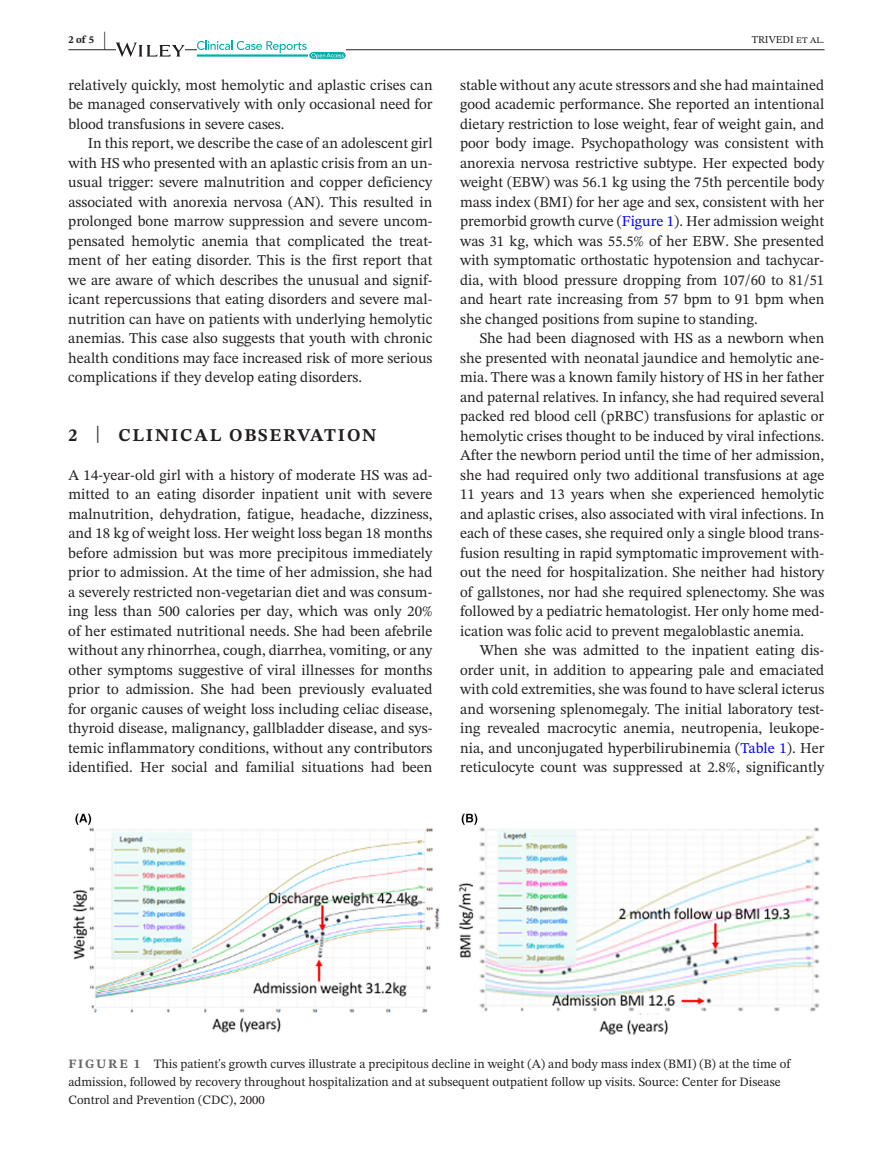
<style>
.page{position:relative;width:893px;height:1174px;background:#fff}
.page>*{position:absolute;margin:0;border:0;box-sizing:border-box;transform-origin:0 0}
.t1{font:700 18px "STIX Two Text";letter-spacing:.1em;color:#231f20}
.t2{font:15px/19.5px "STIX Two Text";color:#231f20;text-align:justify}
.t3{font:12.75px/18px "STIX Two Text";color:#231f20}
.t4{font:10.5px "STIX Two Text";color:#231f20}
.t5{font:700 10.5px "STIX Two Text";color:#231f20}
.s1{font-size:21px}
.s2{color:#00f}
.s3{font-weight:400;font-size:23.7px}
.s4{font-weight:700;color:#636366}
</style>
<div class="page">
<hr style="left:68px;top:49px;width:756px;height:1px;background:#231f20">
<svg style="left:116px;top:43px;width:69px;height:14px"></svg>
<svg style="left:197px;top:41px;width:149px;height:18px"></svg>
<img style="left:72px;top:813px;width:748px;height:222px">
<p class="t5" style="left:68px;top:32px;width:39px">2 of 5 <span class="s1">|</span></p>
<p class="t4" style="left:752px;top:32px;width:74px">TRIVEDI et al.</p>
<p class="t2" style="left:68px;top:75px;width:366px">relatively quickly, most hemolytic and aplastic crises can be managed conservatively with only occasional need for blood transfusions in severe cases.</p>
<p class="t2" style="left:68px;top:133px;width:366px;text-indent:20px">In this report, we describe the case of an adolescent girl with HS who presented with an aplastic crisis from an un&shy;usual trigger: severe malnutrition and copper deficiency associated with anorexia nervosa (AN). This resulted in prolonged bone marrow suppression and severe uncom&shy;pensated hemolytic anemia that complicated the treat&shy;ment of her eating disorder. This is the first report that we are aware of which describes the unusual and signif&shy;icant repercussions that eating disorders and severe mal&shy;nutrition can have on patients with underlying hemolytic anemias. This case also suggests that youth with chronic health conditions may face increased risk of more serious complications if they develop eating disorders.</p>
<p class="t2" style="left:460px;top:75px;width:366px">stable without any acute stressors and she had maintained good academic performance. She reported an intentional dietary restriction to lose weight, fear of weight gain, and poor body image. Psychopathology was consistent with anorexia nervosa restrictive subtype. Her expected body weight (EBW) was 56.1 kg using the 75th percentile body mass index (BMI) for her age and sex, consistent with her premorbid growth curve (<span class="s2">Figure 1</span>). Her admission weight was 31 kg, which was 55.5% of her EBW. She presented with symptomatic orthostatic hypotension and tachycar&shy;dia, with blood pressure dropping from 107/60 to 81/51 and heart rate increasing from 57 bpm to 91 bpm when she changed positions from supine to standing.</p>
<p class="t2" style="left:460px;top:328px;width:366px;text-indent:20px">She had been diagnosed with HS as a newborn when she presented with neonatal jaundice and hemolytic ane&shy;mia. There was a known family history of HS in her father and paternal relatives. In infancy, she had required several packed red blood cell (pRBC) transfusions for aplastic or hemolytic crises thought to be induced by viral infections.<br>After the newborn period until the time of her admission, she had required only two additional transfusions at age 11 years and 13 years when she experienced hemolytic and aplastic crises, also associated with viral infections. In each of these cases, she required only a single blood trans&shy;fusion resulting in rapid symptomatic improvement with&shy;out the need for hospitalization. She neither had history of gallstones, nor had she required splenectomy. She was followed by a pediatric hematologist. Her only home med&shy;ication was folic acid to prevent megaloblastic anemia.</p>
<p class="t2" style="left:460px;top:640px;width:366px;text-indent:20px">When she was admitted to the inpatient eating dis&shy;order unit, in addition to appearing pale and emaciated with cold extremities, she was found to have scleral icterus and worsening splenomegaly. The initial laboratory test&shy;ing revealed macrocytic anemia, neutropenia, leukope&shy;nia, and unconjugated hyperbilirubinemia (<span class="s2">Table 1</span>). Her reticulocyte count was suppressed at 2.8%, significantly</p>
<p class="t1" style="left:68px;top:422px;width:310px">2 <span class="s3">|</span> CLINICAL OBSERVATION</p>
<p class="t2" style="left:68px;top:465px;width:366px">A 14-year-old girl with a history of moderate HS was ad&shy;mitted to an eating disorder inpatient unit with severe malnutrition, dehydration, fatigue, headache, dizziness, and 18 kg of weight loss. Her weight loss began 18 months before admission but was more precipitous immediately prior to admission. At the time of her admission, she had a severely restricted non-vegetarian diet and was consum&shy;ing less than 500 calories per day, which was only 20% of her estimated nutritional needs. She had been afebrile without any rhinorrhea, cough, diarrhea, vomiting, or any other symptoms suggestive of viral illnesses for months prior to admission. She had been previously evaluated for organic causes of weight loss including celiac disease, thyroid disease, malignancy, gallbladder disease, and sys&shy;temic inflammatory conditions, without any contributors identified. Her social and familial situations had been</p>
<p class="t3" style="left:68px;top:1054px;width:723px"><span class="s4">FIGURE 1</span> This patient's growth curves illustrate a precipitous decline in weight (A) and body mass index (BMI) (B) at the time of admission, followed by recovery throughout hospitalization and at subsequent outpatient follow up visits. Source: Center for Disease<br>Control and Prevention (CDC), 2000</p>
</div>
